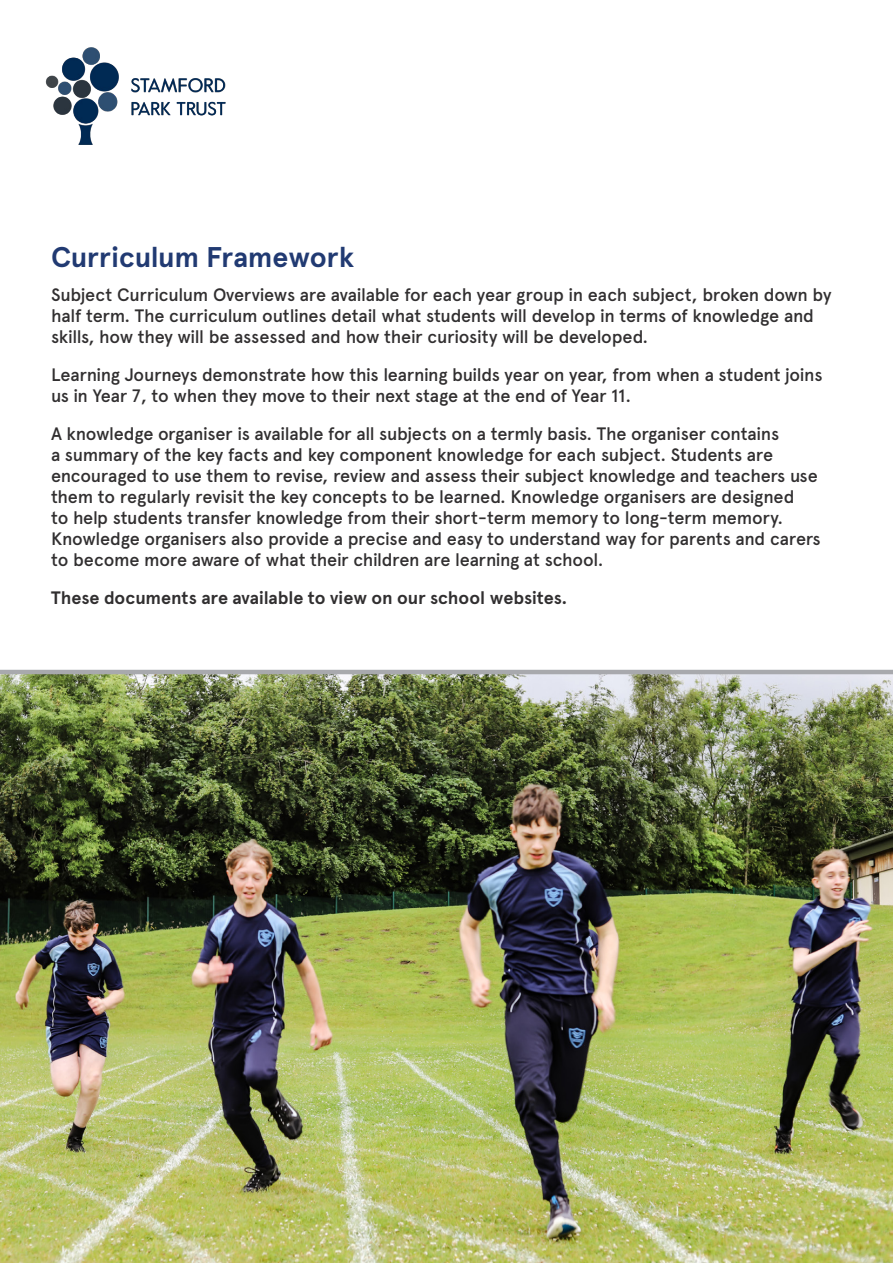
<style>
.page{position:relative;width:893px;height:1263px;background:#fff}
.page>*{position:absolute;margin:0;border:0;box-sizing:border-box;transform-origin:0 0}
.Heading{font:700 28.5px "Apercu";letter-spacing:-.005em;color:#213a72}
.Bodycopy{font:500 18px/21px "Apercu";letter-spacing:-.02em;color:#312f30}
.Bodycopy-2{font:700 18px "Apercu";letter-spacing:-.005em;color:#312f30}
</style>
<div class="page">
<img style="left:45px;top:47px;width:181px;height:98px">
<img style="left:0;top:674px;width:893px;height:589px">
<hr style="left:0;top:670px;width:893px;height:4px;background:#a8a9ad">
<p class="Heading" style="left:51px;top:240px;width:305px">Curriculum Framework</p>
<p class="Bodycopy" style="left:51px;top:284px;width:782px">Subject Curriculum Overviews are available for each year group in each subject, broken down by half term. The curriculum outlines detail what students will develop in terms of knowledge and skills, how they will be assessed and how their curiosity will be developed.</p>
<p class="Bodycopy" style="left:51px;top:364px;width:773px">Learning Journeys demonstrate how this learning builds year on year, from when a student joins us in Year 7, to when they move to their next stage at the end of Year 11.</p>
<p class="Bodycopy" style="left:51px;top:423px;width:771px">A knowledge organiser is available for all subjects on a termly basis. The organiser contains<br>a summary of the key facts and key component knowledge for each subject. Students are encouraged to use them to revise, review and assess their subject knowledge and teachers use them to regularly revisit the key concepts to be learned. Knowledge organisers are designed<br>to help students transfer knowledge from their short-term memory to long-term memory.<br>Knowledge organisers also provide a precise and easy to understand way for parents and carers to become more aware of what their children are learning at school.</p>
<p class="Bodycopy-2" style="left:51px;top:586px;width:518px">These documents are available to view on our school websites.</p>
</div>
